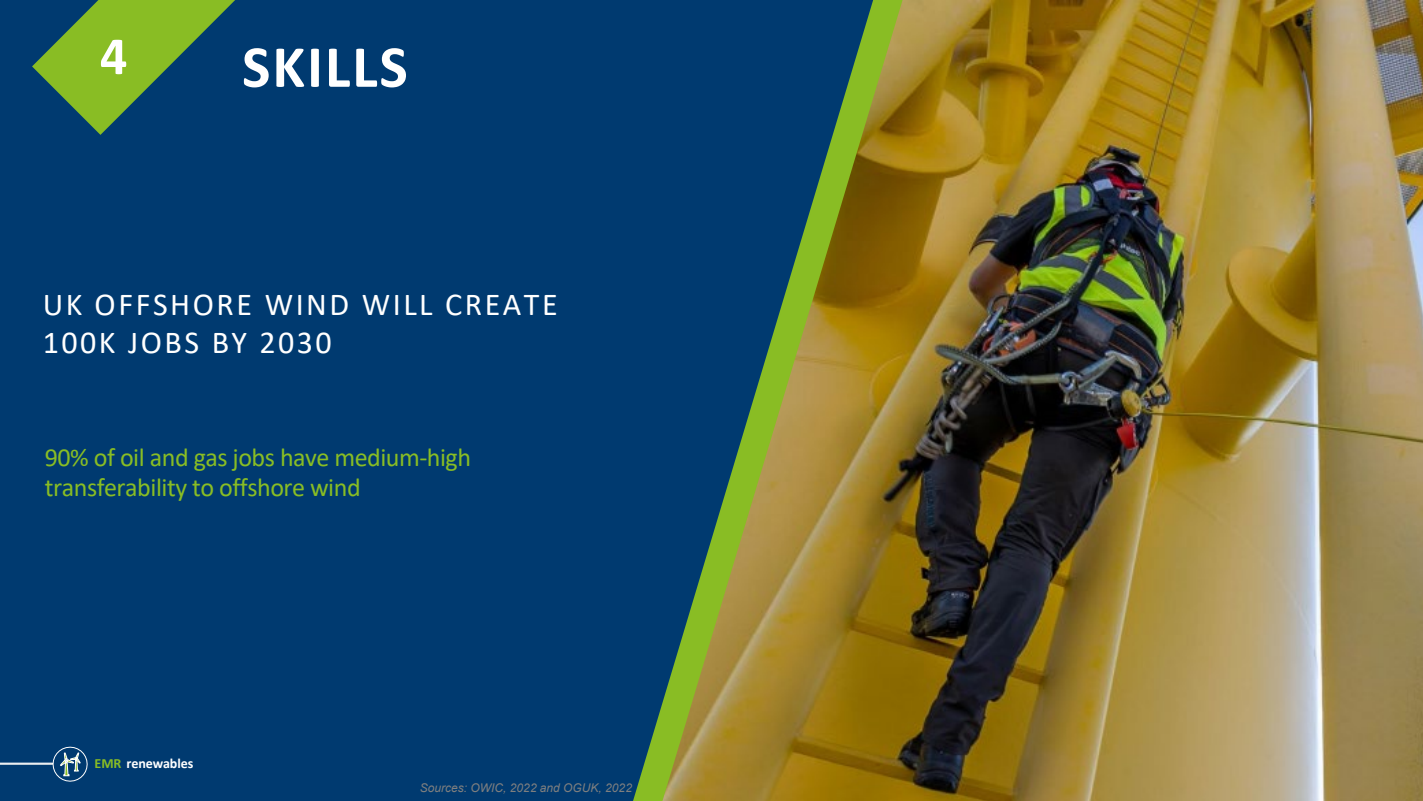
<style>
.page{position:relative;width:1423px;height:801px;background:#fff}
.page>*{position:absolute;margin:0;border:0;box-sizing:border-box;transform-origin:0 0}
.t1{font:700 60px "Calibri";letter-spacing:.03em;color:#fff}
.t2{font:700 54px "Calibri";color:#fff}
.t3{font:32px/38.4px "Calibri";letter-spacing:.08em;color:#fff}
.t4{font:26px/30px "Calibri";letter-spacing:-.02em;color:#89bd24}
.Slide{font:700 14px "Calibri";letter-spacing:-.005em;color:#fff}
.t5{font:italic 12px "Arial";letter-spacing:.005em;color:#7f7f7f}
.s1{color:#89bd24}
</style>
<div class="page">
<div style="left:0;top:0;width:1351px;height:800px;background:#003a70"></div>
<svg style="left:32px;top:0;width:203px;height:135px"></svg>
<svg style="left:0;top:746px;width:88px;height:35px"></svg>
<img style="left:662px;top:0;width:760px;height:800px">
<h2 class="t2" style="left:100px;top:18px;width:29px">4</h2>
<p class="t1" style="left:242px;top:24px;width:167px">SKILLS</p>
<p class="t3" style="left:43px;top:284px;width:516px">UK OFFSHORE WIND WILL CREATE<br>100K JOBS BY 2030</p>
<p class="t4" style="left:45px;top:441px;width:428px">90% of oil and gas jobs have medium-high transferability to offshore wind</p>
<p class="Slide" style="left:95px;top:752px;width:100px"><span class="s1">EMR</span> renewables</p>
<p class="t5" style="left:419px;top:779px;width:214px">Sources: OWIC, 2022 and OGUK, 2022</p>
</div>
